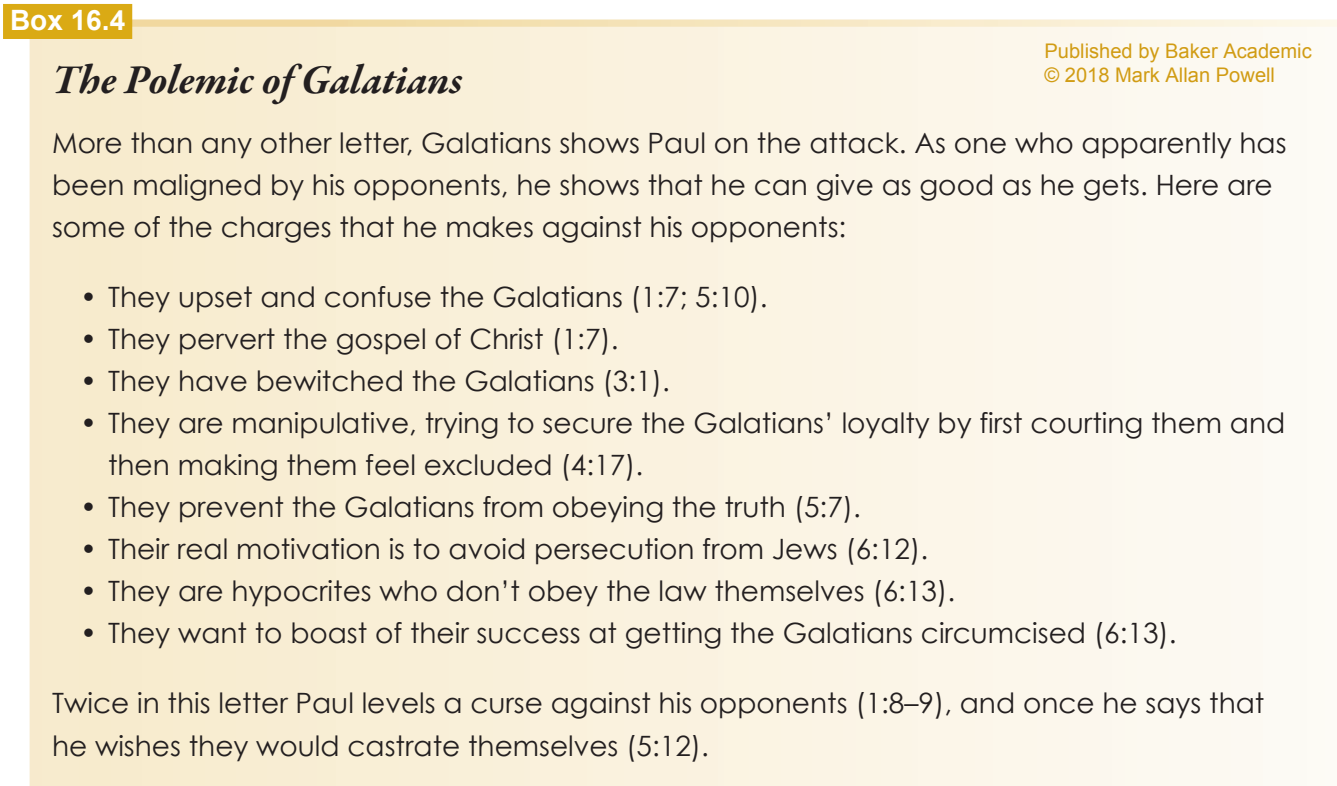
<style>
.page{position:relative;width:1337px;height:786px;background:#fff}
.page>*{position:absolute;margin:0;border:0;box-sizing:border-box;transform-origin:0 0}
.t1{font:italic 700 42px "Garamond Premr Pro";letter-spacing:-.005em;color:#231f20}
.t2{font:28px/42px "Century Gothic";color:#231f20}
.t3{font:700 28px "Arial";color:#fff}
.t4{font:19.95px/24.2px "Arial";color:#d19c14}
</style>
<div class="page">
<div style="left:10px;top:10px;width:1327px;height:775px;background:linear-gradient(to right,#f8ebce,#fdfaf4)"></div>
<svg style="left:132px;top:20px;width:1205px;height:7px;background:#f5e6bf"></svg>
<div style="left:3px;top:4px;width:129px;height:35px;background:#daaa14"></div>
<p class="t3" style="left:10px;top:2px;width:117px">Box 16.4</p>
<h1 class="t1" style="left:52px;top:54px;width:412px">The Polemic of Galatians</h1>
<p class="t2" style="left:52px;top:121px;width:1236px">More than any other letter, Galatians shows Paul on the attack. As one who apparently has been maligned by his opponents, he shows that he can give as good as he gets. Here are some of the charges that he makes against his opponents:</p>
<p class="t4" style="left:1044px;top:39px;width:269px">Published by Baker Academic © 2018 Mark Allan Powell</p>
<p class="t2" style="left:80px;top:275px;width:689px">• They upset and confuse the Galatians (1:7; 5:10).</p>
<p class="t2" style="left:80px;top:317px;width:540px">• They pervert the gospel of Christ (1:7).</p>
<p class="t2" style="left:80px;top:359px;width:591px">• They have bewitched the Galatians (3:1).</p>
<p class="t2" style="left:108px;top:401px;width:1178px;text-indent:-28px">• They are manipulative, trying to secure the Galatians’ loyalty by first courting them and then making them feel excluded (4:17).</p>
<p class="t2" style="left:80px;top:485px;width:782px">• They prevent the Galatians from obeying the truth (5:7).</p>
<p class="t2" style="left:80px;top:527px;width:849px">• Their real motivation is to avoid persecution from Jews (6:12).</p>
<p class="t2" style="left:80px;top:569px;width:876px">• They are hypocrites who don’t obey the law themselves (6:13).</p>
<p class="t2" style="left:80px;top:611px;width:1098px">• They want to boast of their success at getting the Galatians circumcised (6:13).</p>
<p class="t2" style="left:52px;top:681px;width:1214px">Twice in this letter Paul levels a curse against his opponents (1:8–9), and once he says that he wishes they would castrate themselves (5:12).</p>
</div>
